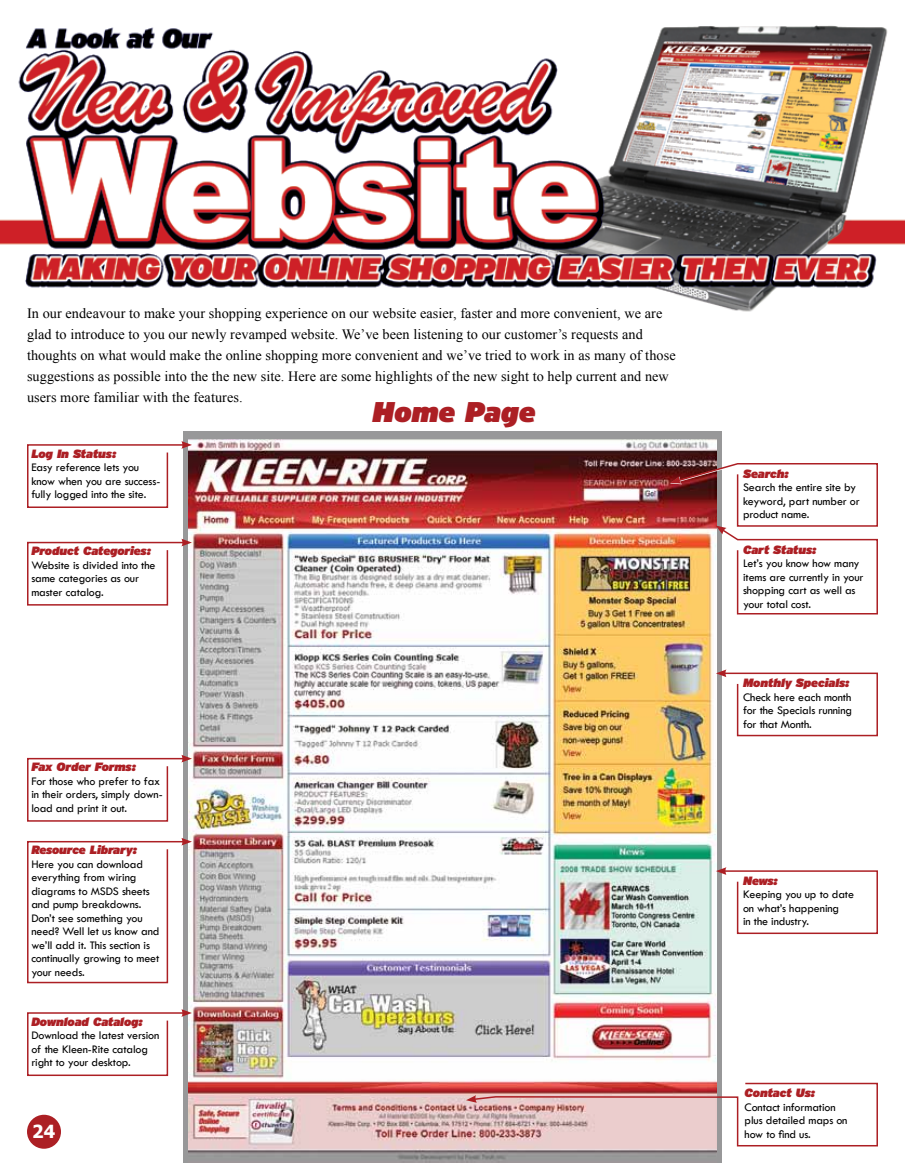
<style>
.page{position:relative;width:905px;height:1175px;background:#fff}
.page>*{position:absolute;margin:0;border:0;box-sizing:border-box;transform-origin:0 0}
.t1{font:italic 900 28.5px "Interstate";letter-spacing:.005em;color:#ac1f24}
.t2{font:700 18px "Tahoma";color:#fff}
.t3{font:14.25px/21px "Times New Roman";letter-spacing:.005em;color:#000}
.t4{font:12px/13.5px "Tw Cen";letter-spacing:-.01em;color:#000}
.t5{font:italic 900 12px "Interstate";letter-spacing:-.01em;color:#ac1f24}
</style>
<div class="page">
<img style="left:0;top:25px;width:904px;height:1138px">
<div style="left:27px;top:1114px;width:34px;height:34px;background:#ac1f24;border-radius:50%"></div>
<img style="left:188px;top:439px;width:528px;height:723px">
<svg style="left:26px;top:441px;width:166px;height:68px"></svg>
<svg style="left:26px;top:538px;width:166px;height:68px"></svg>
<svg style="left:26px;top:755px;width:166px;height:67px"></svg>
<svg style="left:26px;top:838px;width:166px;height:146px"></svg>
<svg style="left:26px;top:1009px;width:166px;height:67px"></svg>
<svg style="left:716px;top:669px;width:162px;height:68px"></svg>
<svg style="left:670px;top:462px;width:208px;height:153px"></svg>
<svg style="left:466px;top:1082px;width:412px;height:65px"></svg>
<svg style="left:716px;top:867px;width:162px;height:67px"></svg>
<p class="t3" style="left:27px;top:302px;width:650px">In our endeavour to make your shopping experience on our website easier, faster and more convenient, we are glad to introduce to you our newly revamped website. We’ve been listening to our customer’s requests and thoughts on what would make the online shopping more convenient and we’ve tried to work in as many of those suggestions as possible into the the new site. Here are some highlights of the new sight to help current and new users more familiar with the features.</p>
<h1 class="t1" style="left:372px;top:395px;width:165px">Home Page</h1>
<p class="t5" style="left:31px;top:446px;width:86px">Log In Status:</p>
<p class="t4" style="left:31px;top:460px;width:130px">Easy reference lets you know when you are success&shy;fully logged into the site.</p>
<p class="t5" style="left:31px;top:543px;width:121px">Product Categories:</p>
<p class="t4" style="left:31px;top:558px;width:126px">Website is divided into the same categories as our master catalog.</p>
<p class="t5" style="left:31px;top:759px;width:106px">Fax Order Forms:</p>
<p class="t4" style="left:31px;top:774px;width:133px">For those who prefer to fax in their orders, simply down&shy;load and print it out.</p>
<p class="t5" style="left:31px;top:842px;width:107px">Resource Library:</p>
<p class="t4" style="left:31px;top:857px;width:130px">Here you can download everything from wiring diagrams to MSDS sheets and pump breakdowns.<br>Don’t see something you need? Well let us know and we’ll add it. This section is continually growing to meet your needs.</p>
<p class="t5" style="left:31px;top:1014px;width:113px">Download Catalog:</p>
<p class="t4" style="left:31px;top:1028px;width:129px">Download the latest version of the Kleen-Rite catalog right to your desktop.</p>
<h2 class="t2" style="left:32px;top:1118px;width:24px">24</h2>
<p class="t5" style="left:743px;top:466px;width:47px">Search:</p>
<p class="t4" style="left:743px;top:480px;width:118px">Search the entire site by keyword, part number or product name.</p>
<p class="t5" style="left:743px;top:542px;width:75px">Cart Status:</p>
<p class="t4" style="left:743px;top:556px;width:122px">Let’s you know how many items are currently in your shopping cart as well as your total cost.</p>
<p class="t5" style="left:743px;top:675px;width:108px">Monthly Specials:</p>
<p class="t4" style="left:743px;top:690px;width:111px;text-align:justify">Check here each month for the Specials running for that Month.</p>
<p class="t5" style="left:743px;top:873px;width:36px">News:</p>
<p class="t4" style="left:743px;top:888px;width:112px">Keeping you up to date on what’s happening<br>in the industry.</p>
<p class="t5" style="left:744px;top:1085px;width:72px">Contact Us:</p>
<p class="t4" style="left:744px;top:1100px;width:104px">Contact information plus detailed maps on how to find us.</p>
</div>
